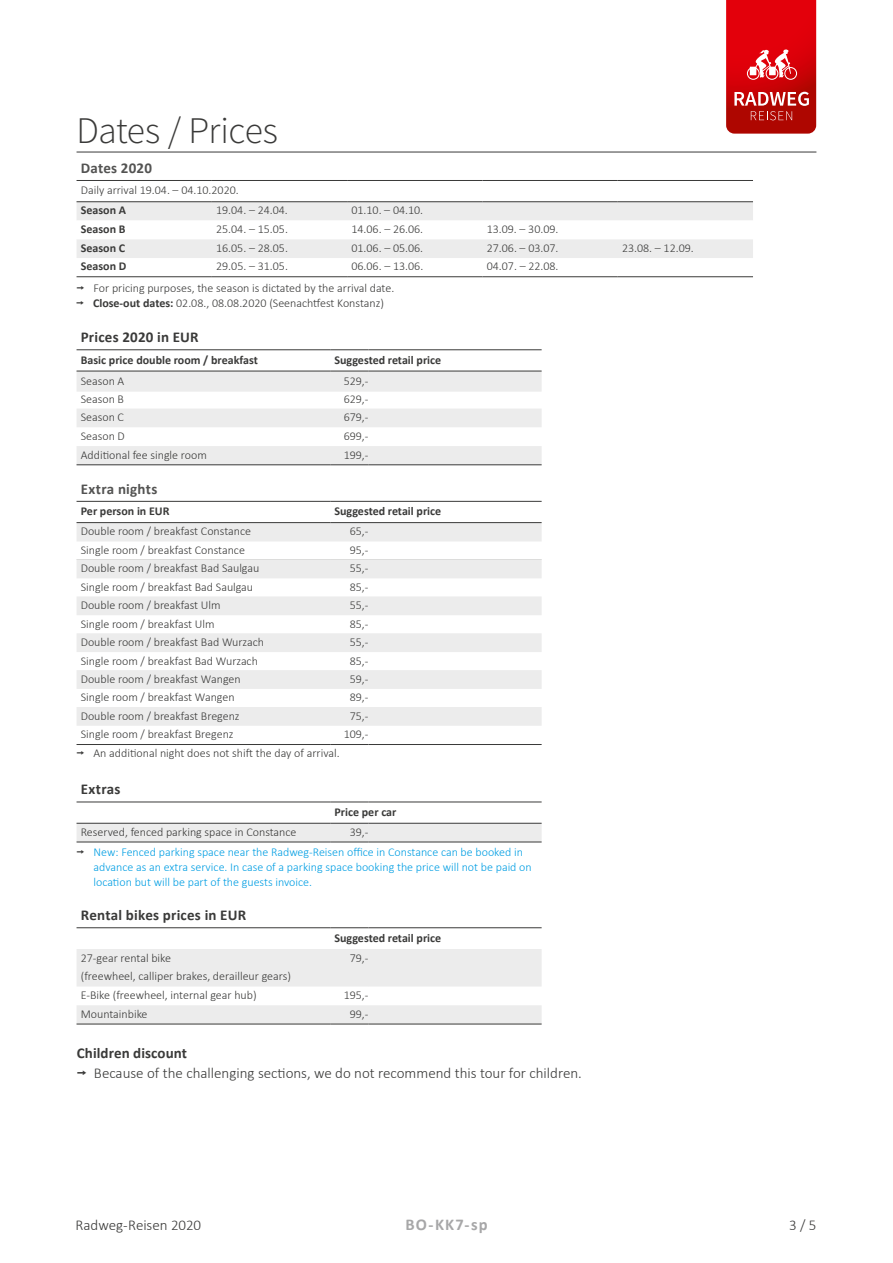
<style>
.page{position:relative;width:893px;height:1263px;background:#fff}
.page>*{position:absolute;margin:0;border:0;box-sizing:border-box;transform-origin:0 0}
.t1{font:300 37.5px "Source Sans Pro";letter-spacing:-.015em;color:#3a3a39}
.t2{font:700 16.5px "Calibri";letter-spacing:.075em;color:#a7a7a8}
.t3{font:300 15px/19.5px "Calibri";color:#3a3a39}
.t4{font:700 15px "Calibri";letter-spacing:.015em;color:#3a3a39}
.t5{font:700 15px "Calibri";letter-spacing:.015em;color:#535352}
.t6{font:300 12px/17.2px "Calibri";color:#3a3a39}
.t7{font:300 12px/20.2px "Calibri";color:#009ee3}
.t8{font:700 12px "Calibri";color:#3a3a39}
.s1{font-family:"Interstate";font-weight:400}
.s2{font-weight:700}
.s3{color:#3a3a39}
.s4{font-family:"Interstate";font-weight:400;color:#3a3a39}
</style>
<div class="page">
<svg style="left:77px;top:202px;width:676px;height:56px"></svg>
<hr style="left:77px;top:180px;width:135px;height:1px;background:#3a3a39">
<hr style="left:212px;top:180px;width:135px;height:1px;background:#3a3a39">
<hr style="left:347px;top:180px;width:135px;height:1px;background:#3a3a39">
<hr style="left:482px;top:180px;width:136px;height:1px;background:#3a3a39">
<hr style="left:618px;top:180px;width:135px;height:1px;background:#3a3a39">
<hr style="left:77px;top:201px;width:135px;height:1px;background:#3a3a39">
<hr style="left:212px;top:201px;width:135px;height:1px;background:#3a3a39">
<hr style="left:347px;top:201px;width:135px;height:1px;background:#3a3a39">
<hr style="left:482px;top:201px;width:136px;height:1px;background:#3a3a39">
<hr style="left:618px;top:201px;width:135px;height:1px;background:#3a3a39">
<hr style="left:77px;top:276px;width:135px;height:1px;background:#3a3a39">
<hr style="left:212px;top:276px;width:135px;height:1px;background:#3a3a39">
<hr style="left:347px;top:276px;width:135px;height:1px;background:#3a3a39">
<hr style="left:482px;top:276px;width:136px;height:1px;background:#3a3a39">
<hr style="left:618px;top:276px;width:135px;height:1px;background:#3a3a39">
<svg style="left:77px;top:928px;width:465px;height:96px"></svg>
<hr style="left:77px;top:927px;width:253px;height:1px;background:#3a3a39">
<hr style="left:330px;top:927px;width:39px;height:1px;background:#3a3a39">
<hr style="left:369px;top:927px;width:173px;height:1px;background:#3a3a39">
<hr style="left:77px;top:1024px;width:253px;height:1px;background:#3a3a39">
<hr style="left:330px;top:1024px;width:39px;height:1px;background:#3a3a39">
<hr style="left:369px;top:1024px;width:173px;height:1px;background:#3a3a39">
<div style="left:77px;top:560px;width:465px;height:18px;background:#ececec"></div>
<div style="left:77px;top:596px;width:465px;height:19px;background:#ececec"></div>
<div style="left:77px;top:633px;width:465px;height:19px;background:#ececec"></div>
<div style="left:77px;top:670px;width:465px;height:19px;background:#ececec"></div>
<div style="left:77px;top:707px;width:465px;height:19px;background:#ececec"></div>
<hr style="left:77px;top:744px;width:253px;height:1px;background:#3a3a39">
<hr style="left:330px;top:744px;width:39px;height:1px;background:#3a3a39">
<hr style="left:369px;top:744px;width:173px;height:1px;background:#3a3a39">
<div style="left:77px;top:523px;width:465px;height:18px;background:#ececec"></div>
<hr style="left:77px;top:501px;width:253px;height:1px;background:#3a3a39">
<hr style="left:330px;top:501px;width:212px;height:1px;background:#3a3a39">
<hr style="left:77px;top:522px;width:253px;height:1px;background:#3a3a39">
<hr style="left:330px;top:522px;width:212px;height:1px;background:#3a3a39">
<svg style="left:77px;top:372px;width:465px;height:93px"></svg>
<hr style="left:77px;top:349px;width:253px;height:1px;background:#3a3a39">
<hr style="left:77px;top:371px;width:253px;height:1px;background:#3a3a39">
<hr style="left:330px;top:349px;width:39px;height:1px;background:#3a3a39">
<hr style="left:369px;top:349px;width:173px;height:1px;background:#3a3a39">
<hr style="left:330px;top:371px;width:39px;height:1px;background:#3a3a39">
<hr style="left:369px;top:371px;width:173px;height:1px;background:#3a3a39">
<hr style="left:77px;top:465px;width:253px;height:1px;background:#3a3a39">
<hr style="left:330px;top:465px;width:39px;height:1px;background:#3a3a39">
<hr style="left:369px;top:465px;width:173px;height:1px;background:#3a3a39">
<svg style="left:77px;top:822px;width:465px;height:20px"></svg>
<hr style="left:77px;top:802px;width:253px;height:1px;background:#3a3a39">
<hr style="left:330px;top:802px;width:39px;height:1px;background:#3a3a39">
<hr style="left:369px;top:802px;width:173px;height:1px;background:#3a3a39">
<hr style="left:77px;top:823px;width:253px;height:1px;background:#3a3a39">
<hr style="left:330px;top:823px;width:39px;height:1px;background:#3a3a39">
<hr style="left:369px;top:823px;width:173px;height:1px;background:#3a3a39">
<hr style="left:77px;top:842px;width:253px;height:1px;background:#3a3a39">
<hr style="left:330px;top:842px;width:39px;height:1px;background:#3a3a39">
<hr style="left:369px;top:842px;width:173px;height:1px;background:#3a3a39">
<svg style="left:726px;top:0;width:90px;height:134px"></svg>
<hr style="left:77px;top:152px;width:739px;height:1px;background:#3a3a39">
<h1 class="t1" style="left:77px;top:107px;width:203px">Dates / Prices</h1>
<p class="t5" style="left:81px;top:157px;width:73px">Dates 2020</p>
<p class="t6" style="left:81px;top:182px;width:160px">Daily arrival 19.04. – 04.10.2020.</p>
<p class="t8" style="left:81px;top:202px;width:47px">Season A</p>
<p class="t6" style="left:216px;top:202px;width:73px">19.04. – 24.04.</p>
<p class="t6" style="left:351px;top:202px;width:73px">01.10. – 04.10.</p>
<p class="t8" style="left:81px;top:221px;width:46px">Season B</p>
<p class="t6" style="left:216px;top:220px;width:73px">25.04. – 15.05.</p>
<p class="t6" style="left:351px;top:220px;width:73px">14.06. – 26.06.</p>
<p class="t6" style="left:487px;top:220px;width:73px">13.09. – 30.09.</p>
<p class="t8" style="left:81px;top:239px;width:46px">Season C</p>
<p class="t6" style="left:216px;top:239px;width:73px">16.05. – 28.05.</p>
<p class="t6" style="left:351px;top:239px;width:73px">01.06. – 05.06.</p>
<p class="t6" style="left:487px;top:239px;width:73px">27.06. – 03.07.</p>
<p class="t6" style="left:622px;top:239px;width:73px">23.08. – 12.09.</p>
<p class="t8" style="left:81px;top:258px;width:47px">Season D</p>
<p class="t6" style="left:216px;top:258px;width:73px">29.05. – 31.05.</p>
<p class="t6" style="left:351px;top:258px;width:73px">06.06. – 13.06.</p>
<p class="t6" style="left:487px;top:258px;width:73px">04.07. – 22.08.</p>
<p class="t6" style="left:77px;top:279px;width:319px"><span class="s1">¬</span> For pricing purposes, the season is dictated by the arrival date.</p>
<p class="t6" style="left:76px;top:295px;width:309px"><span class="s1">¬</span> <span class="s2">Close-out dates:</span> 02.08., 08.08.2020 (Seenachtfest Konstanz)</p>
<p class="t4" style="left:81px;top:327px;width:119px">Prices 2020 in EUR</p>
<p class="t8" style="left:81px;top:351px;width:179px">Basic price double room / breakfast</p>
<p class="t8" style="left:334px;top:351px;width:108px">Suggested retail price</p>
<p class="t6" style="left:81px;top:372px;width:45px">Season A</p>
<p class="t6" style="left:344px;top:372px;width:26px">529,-</p>
<p class="t6" style="left:81px;top:391px;width:45px">Season B</p>
<p class="t6" style="left:344px;top:391px;width:26px">629,-</p>
<p class="t6" style="left:81px;top:408px;width:45px">Season C</p>
<p class="t6" style="left:344px;top:408px;width:26px">679,-</p>
<p class="t6" style="left:81px;top:427px;width:46px">Season D</p>
<p class="t6" style="left:344px;top:427px;width:26px">699,-</p>
<p class="t6" style="left:81px;top:446px;width:128px">Additional fee single room</p>
<p class="t6" style="left:344px;top:446px;width:26px">199,-</p>
<p class="t5" style="left:81px;top:478px;width:78px">Extra nights</p>
<p class="t8" style="left:81px;top:503px;width:90px">Per person in EUR</p>
<p class="t8" style="left:334px;top:503px;width:108px">Suggested retail price</p>
<p class="t6" style="left:81px;top:523px;width:172px">Double room / breakfast Constance</p>
<p class="t6" style="left:350px;top:523px;width:20px">65,-</p>
<p class="t6" style="left:81px;top:541px;width:166px">Single room / breakfast Constance</p>
<p class="t6" style="left:350px;top:541px;width:20px">95,-</p>
<p class="t6" style="left:81px;top:559px;width:180px">Double room / breakfast Bad Saulgau</p>
<p class="t6" style="left:350px;top:559px;width:20px">55,-</p>
<p class="t6" style="left:81px;top:578px;width:174px">Single room / breakfast Bad Saulgau</p>
<p class="t6" style="left:350px;top:578px;width:20px">85,-</p>
<p class="t6" style="left:81px;top:596px;width:141px">Double room / breakfast Ulm</p>
<p class="t6" style="left:350px;top:596px;width:20px">55,-</p>
<p class="t6" style="left:81px;top:615px;width:135px">Single room / breakfast Ulm</p>
<p class="t6" style="left:350px;top:615px;width:20px">85,-</p>
<p class="t6" style="left:81px;top:633px;width:185px">Double room / breakfast Bad Wurzach</p>
<p class="t6" style="left:350px;top:633px;width:20px">55,-</p>
<p class="t6" style="left:81px;top:652px;width:179px">Single room / breakfast Bad Wurzach</p>
<p class="t6" style="left:350px;top:652px;width:20px">85,-</p>
<p class="t6" style="left:81px;top:670px;width:161px">Double room / breakfast Wangen</p>
<p class="t6" style="left:350px;top:670px;width:20px">59,-</p>
<p class="t6" style="left:81px;top:689px;width:155px">Single room / breakfast Wangen</p>
<p class="t6" style="left:350px;top:689px;width:20px">89,-</p>
<p class="t6" style="left:81px;top:707px;width:160px">Double room / breakfast Bregenz</p>
<p class="t6" style="left:350px;top:707px;width:20px">75,-</p>
<p class="t6" style="left:81px;top:725px;width:154px">Single room / breakfast Bregenz</p>
<p class="t6" style="left:344px;top:725px;width:26px">109,-</p>
<p class="t6" style="left:77px;top:744px;width:265px"><span class="s1">¬</span> An additional night does not shift the day of arrival.</p>
<p class="t4" style="left:81px;top:778px;width:41px">Extras</p>
<p class="t8" style="left:334px;top:803px;width:63px">Price per car</p>
<p class="t6" style="left:81px;top:823px;width:217px">Reserved, fenced parking space in Constance</p>
<p class="t7" style="left:77px;top:821px;width:448px;text-indent:273px"><span class="s3">39,-<br></span><span class="s4">¬</span> New: Fenced parking space near the Radweg-Reisen office in Constance can be booked in</p>
<p class="t7" style="left:94px;top:859px;width:440px;line-height:15px">advance as an extra service. In case of a parking space booking the price will not be paid on location but will be part of the guests invoice.</p>
<p class="t4" style="left:81px;top:905px;width:167px">Rental bikes prices in EUR</p>
<p class="t8" style="left:334px;top:929px;width:108px">Suggested retail price</p>
<p class="t6" style="left:81px;top:950px;width:212px">27-gear rental bike<br>(freewheel, calliper brakes, derailleur gears)</p>
<p class="t6" style="left:350px;top:949px;width:20px">79,-</p>
<p class="t6" style="left:81px;top:986px;width:177px">E-Bike (freewheel, internal gear hub)</p>
<p class="t6" style="left:344px;top:986px;width:26px">195,-</p>
<p class="t6" style="left:81px;top:1005px;width:68px">Mountainbike</p>
<p class="t6" style="left:350px;top:1005px;width:20px">99,-</p>
<p class="t3" style="left:77px;top:1043px;width:506px"><span class="s2">Children discount<br></span><span class="s1">¬</span> Because of the challenging sections, we do not recommend this tour for children.</p>
<p class="t3" style="left:75px;top:1215px;width:127px">Radweg-Reisen 2020</p>
<h2 class="t2" style="left:405px;top:1213px;width:84px">BO-KK7-sp</h2>
<p class="t3" style="left:789px;top:1215px;width:29px">3 / 5</p>
</div>
